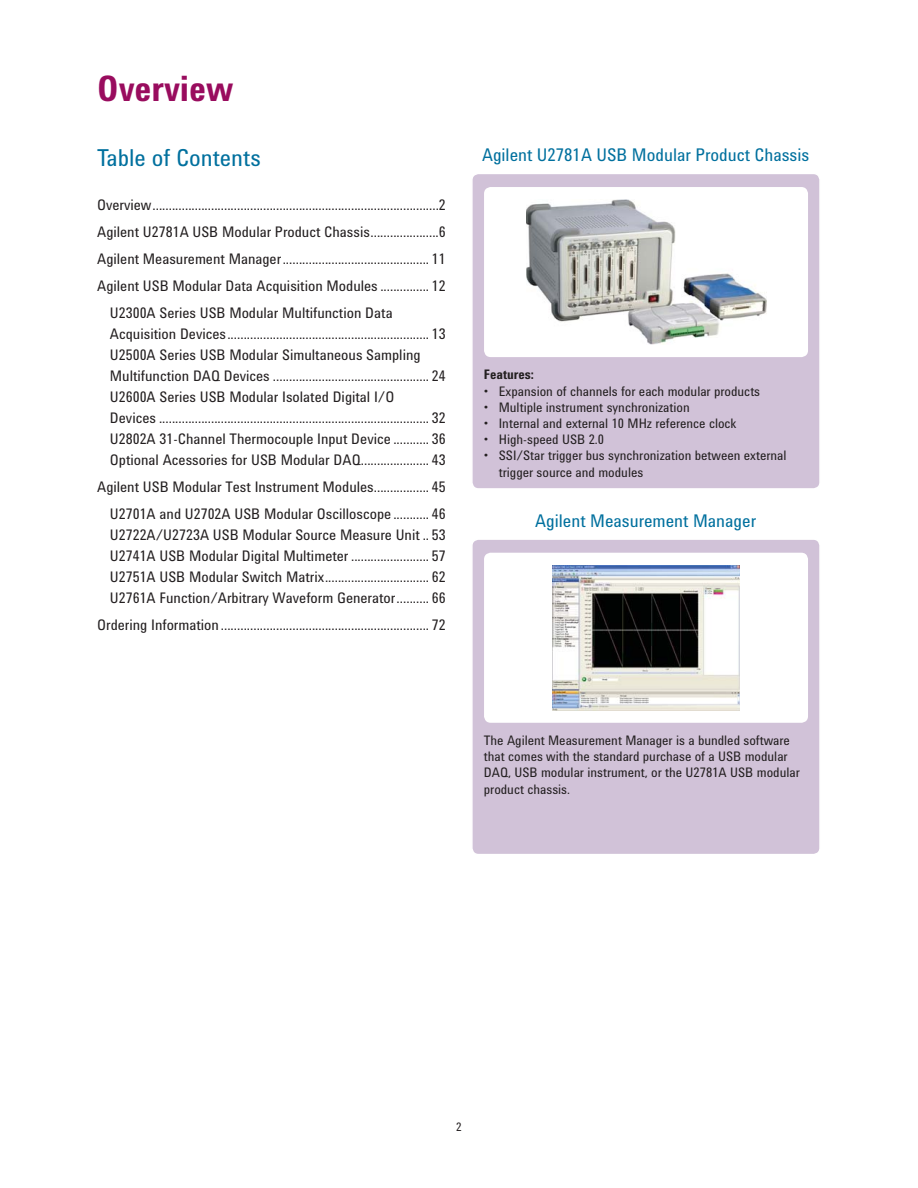
<style>
.page{position:relative;width:918px;height:1188px;background:#fff}
.page>*{position:absolute;margin:0;border:0;box-sizing:border-box;transform-origin:0 0}
.t1{font:700 36px "Agilent Condensed CFF";color:#990c5e}
.t2{font:24px "Agilent Condensed CFF";color:#00709e}
.t3{font:18px "Agilent Condensed CFF";color:#00709e}
.t4{font:15px/21px "Agilent Condensed CFF";color:#231f20}
.t5{font:13.5px/16.2px "Agilent Condensed CFF";color:#231f20}
.t6{font:700 13.5px "Agilent Condensed CFF";color:#231f20}
.t7{font:12px "Agilent Condensed CFF";color:#231f20}
</style>
<div class="page">
<div style="left:472px;top:173px;width:348px;height:316px;background:#d1c2d8;border-radius:7px"></div>
<div style="left:471px;top:173px;width:350px;height:317px;border:2px solid #fff;border-radius:7px"></div>
<div style="left:484px;top:187px;width:324px;height:170px;background:#fff;border-radius:7px"></div>
<img style="left:526px;top:200px;width:240px;height:144px">
<div style="left:472px;top:539px;width:348px;height:316px;background:#d1c2d8;border-radius:7px"></div>
<div style="left:471px;top:538px;width:350px;height:317px;border:2px solid #fff;border-radius:7px"></div>
<div style="left:484px;top:553px;width:324px;height:170px;background:#fff;border-radius:7px"></div>
<img style="left:553px;top:565px;width:186px;height:145px">
<h1 class="t1" style="left:97px;top:75px;width:138px">Overview</h1>
<h2 class="t2" style="left:97px;top:149px;width:165px">Table of Contents</h2>
<p class="t4" style="left:97px;top:196px;width:350px">Overview ........................................................................................2</p>
<p class="t4" style="left:97px;top:223px;width:350px">Agilent U2781A USB Modular Product Chassis .....................6</p>
<p class="t4" style="left:97px;top:250px;width:350px">Agilent Measurement Manager ............................................. 11</p>
<p class="t4" style="left:97px;top:277px;width:350px">Agilent USB Modular Data Acquisition Modules ............... 12</p>
<p class="t4" style="left:110px;top:304px;width:284px">U2300A Series USB Modular Multifunction Data</p>
<p class="t4" style="left:110px;top:325px;width:337px">Acquisition Devices .............................................................. 13<br>U2500A Series USB Modular Simultaneous Sampling Multifunction DAQ Devices ................................................ 24<br>U2600A Series USB Modular Isolated Digital I/O<br>Devices ................................................................................... 32<br>U2802A 31-Channel Thermocouple Input Device ........... 36<br>Optional Acessories for USB Modular DAQ ..................... 43</p>
<p class="t4" style="left:97px;top:475px;width:350px;line-height:27px;text-align:right">Agilent USB Modular Test Instrument Modules................. 45<br>U2701A and U2702A USB Modular Oscilloscope ........... 46</p>
<p class="t4" style="left:110px;top:526px;width:337px;text-align:justify">U2722A/U2723A USB Modular Source Measure Unit .. 53<br>U2741A USB Modular Digital Multimeter ........................ 57<br>U2751A USB Modular Switch Matrix ................................ 62<br>U2761A Function/Arbitrary Waveform Generator .......... 66</p>
<p class="t4" style="left:97px;top:616px;width:350px">Ordering Information ................................................................ 72</p>
<p class="t3" style="left:482px;top:149px;width:329px">Agilent U2781A USB Modular Product Chassis</p>
<p class="t6" style="left:484px;top:370px;width:52px">Features:</p>
<p class="t5" style="left:484px;top:384px;width:278px">• Expansion of channels for each modular products</p>
<p class="t5" style="left:484px;top:401px;width:208px">• Multiple instrument synchronization</p>
<p class="t5" style="left:484px;top:417px;width:254px">• Internal and external 10 MHz reference clock</p>
<p class="t5" style="left:484px;top:433px;width:122px">• High-speed USB 2.0</p>
<p class="t5" style="left:499px;top:449px;width:289px;text-indent:-15px">• SSI/Star trigger bus synchronization between external trigger source and modules</p>
<p class="t3" style="left:535px;top:514px;width:222px">Agilent Measurement Manager</p>
<p class="t5" style="left:484px;top:734px;width:318px">The Agilent Measurement Manager is a bundled software that comes with the standard purchase of a USB modular DAQ, USB modular instrument, or the U2781A USB modular product chassis.</p>
<p class="t7" style="left:456px;top:1122px;width:7px">2</p>
</div>
